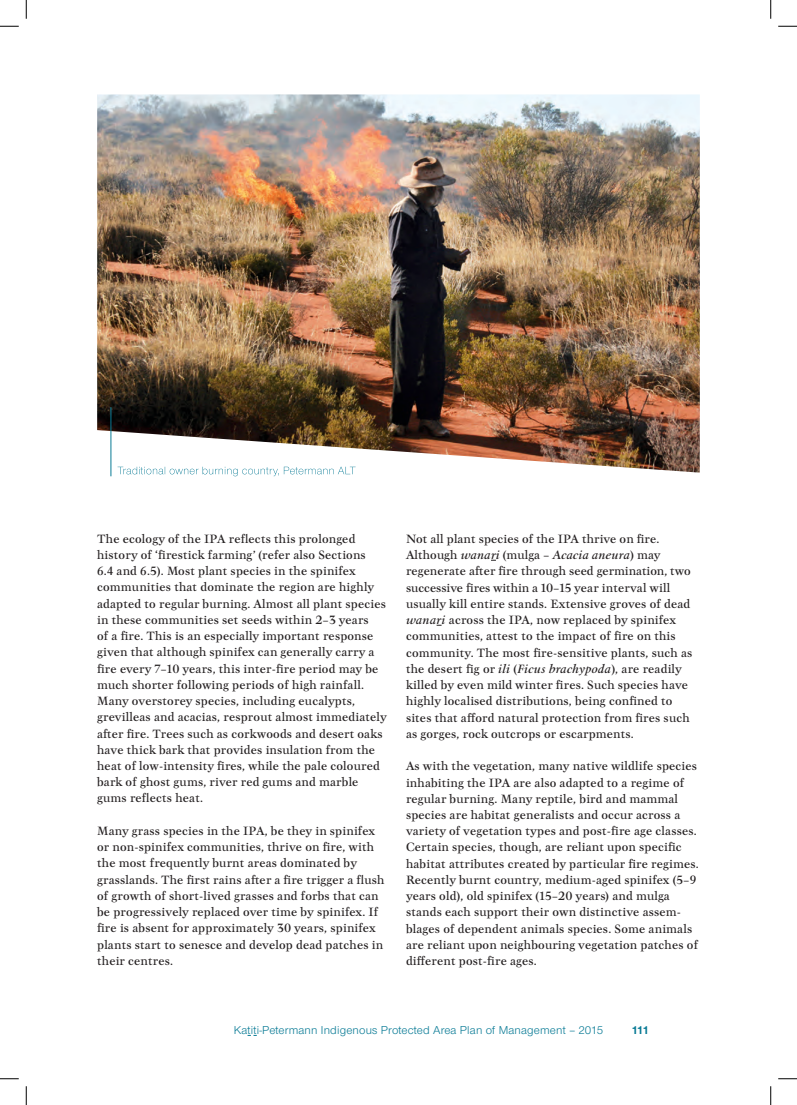
<style>
.page{position:relative;width:797px;height:1105px;background:#fff}
.page>*{position:absolute;margin:0;border:0;box-sizing:border-box;transform-origin:0 0}
.t1{font:11.88px/16.2px "Mauritius";letter-spacing:.015em;color:#231f20}
.t2{font:11.88px "Nimbus Sans Novus T";letter-spacing:.015em;color:#087a95}
.t3{font:700 11.88px "Nimbus Sans Novus T";color:#087a95}
.s1{font-style:italic}
</style>
<div class="page">
<img style="left:97px;top:94px;width:602px;height:379px">
<hr style="left:110px;top:407px;width:1px;height:69px;background:#087a95">
<svg style="left:117px;top:467px;width:238px;height:9px"></svg>
<svg style="left:0;top:25px;width:19px;height:2px"></svg>
<svg style="left:778px;top:25px;width:19px;height:2px"></svg>
<svg style="left:0;top:1078px;width:19px;height:1px"></svg>
<svg style="left:778px;top:1078px;width:19px;height:1px"></svg>
<svg style="left:25px;top:0;width:2px;height:19px"></svg>
<svg style="left:25px;top:1086px;width:2px;height:19px"></svg>
<svg style="left:770px;top:0;width:1px;height:19px"></svg>
<svg style="left:770px;top:1086px;width:1px;height:19px"></svg>
<p class="t1" style="left:97px;top:530px;width:291px">The ecology of the IPA reflects this prolonged history of ‘firestick farming’ (refer also Sections<br>6.4 and 6.5). Most plant species in the spinifex communities that dominate the region are highly adapted to regular burning. Almost all plant species in these communities set seeds within 2–3 years<br>of a fire. This is an especially important response given that although spinifex can generally carry a fire every 7–10 years, this inter-fire period may be much shorter following periods of high rainfall.<br>Many overstorey species, including eucalypts, grevilleas and acacias, resprout almost immediately after fire. Trees such as corkwoods and desert oaks have thick bark that provides insulation from the heat of low-intensity fires, while the pale coloured bark of ghost gums, river red gums and marble gums reflects heat.</p>
<p class="t1" style="left:97px;top:822px;width:289px">Many grass species in the IPA, be they in spinifex or non-spinifex communities, thrive on fire, with the most frequently burnt areas dominated by grasslands. The first rains after a fire trigger a flush of growth of short-lived grasses and forbs that can be progressively replaced over time by spinifex. If fire is absent for approximately 30 years, spinifex plants start to senesce and develop dead patches in their centres.</p>
<p class="t1" style="left:406px;top:530px;width:288px">Not all plant species of the IPA thrive on fire.<br>Although <span class="s1">wanari</span> (mulga – <span class="s1">Acacia aneura</span>) may regenerate after fire through seed germination, two successive fires within a 10–15 year interval will usually kill entire stands. Extensive groves of dead <span class="s1">wanari</span> across the IPA, now replaced by spinifex communities, attest to the impact of fire on this community. The most fire-sensitive plants, such as the desert fig or <span class="s1">ili</span> (<span class="s1">Ficus brachypoda</span>), are readily killed by even mild winter fires. Such species have highly localised distributions, being confined to sites that afford natural protection from fires such as gorges, rock outcrops or escarpments.</p>
<p class="t1" style="left:406px;top:758px;width:294px">As with the vegetation, many native wildlife species inhabiting the IPA are also adapted to a regime of regular burning. Many reptile, bird and mammal species are habitat generalists and occur across a variety of vegetation types and post-fire age classes.<br>Certain species, though, are reliant upon specific habitat attributes created by particular fire regimes.<br>Recently burnt country, medium-aged spinifex (5–9 years old), old spinifex (15–20 years) and mulga stands each support their own distinctive assem&shy;blages of dependent animals species. Some animals are reliant upon neighbouring vegetation patches of different post-fire ages.</p>
<p class="t2" style="left:234px;top:1023px;width:371px">Katiti-Petermann Indigenous Protected Area Plan of Management – 2015</p>
<p class="t3" style="left:631px;top:1023px;width:19px">111</p>
</div>
